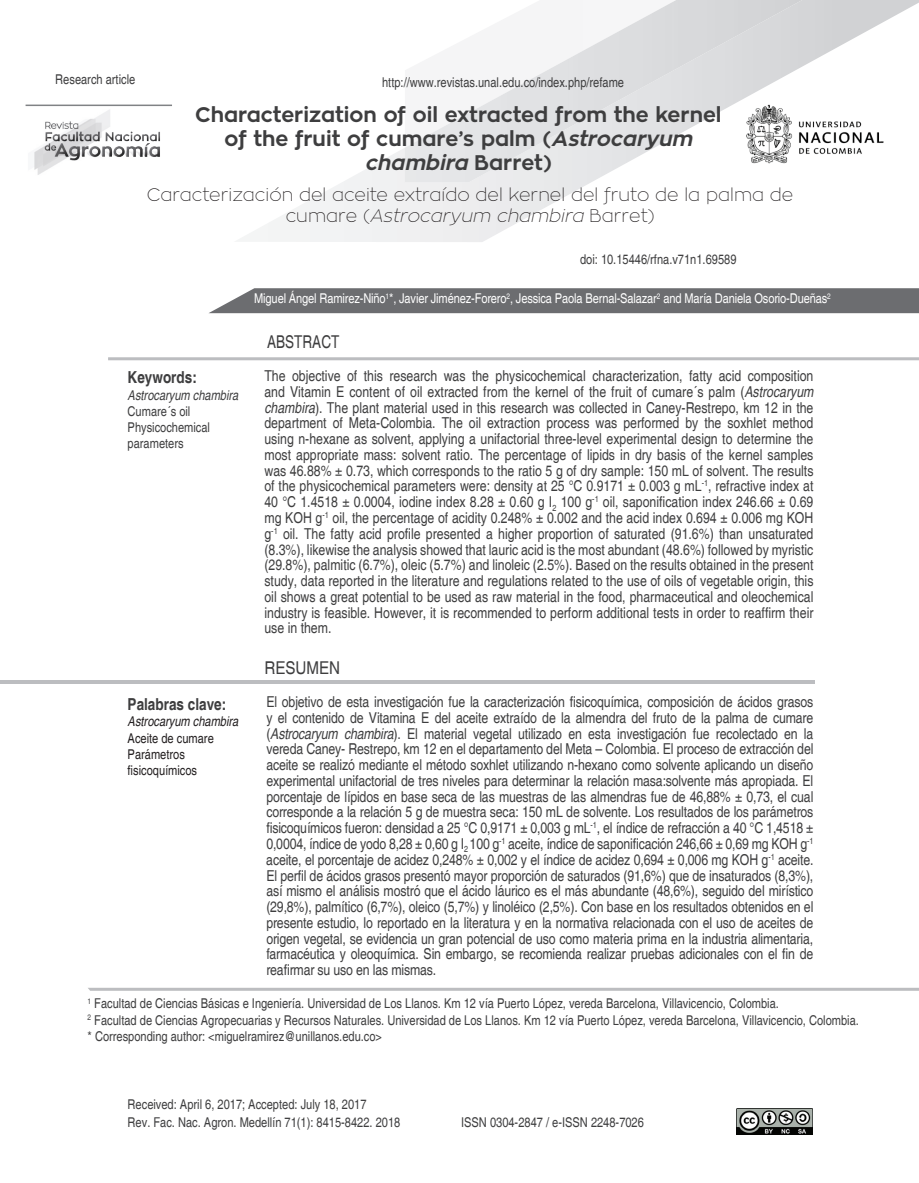
<style>
.page{position:relative;width:919px;height:1183px;background:#fff}
.page>*{position:absolute;margin:0;border:0;box-sizing:border-box;transform-origin:0 0}
.t1{font:700 21px/24px "Zona Pro";color:#3e3e3f;text-align:center}
.t2{font:100 18px/21.6px "Zona Pro";color:#231f20;text-align:center}
.t3{font:condensed 17.7px "Helvetica";color:#3e3e3f;scale:.93 1}
.t4{font:condensed 17.7px "Helvetica";color:#3e3e3f;scale:1.05 1}
.t5{font:700 condensed 16.5px "Helvetica";color:#3e3e3f}
.t6{font:condensed 15px/15.8px "Helvetica";letter-spacing:-.005em;color:#3e3e3f;text-align:justify}
.t7{font:condensed 13.5px/16.2px "Helvetica";color:#3e3e3f}
.t8{font:condensed 13.5px "Helvetica";letter-spacing:-.01em;color:#fff}
.t9{font:condensed 13.5px/16.2px "Helvetica";color:#231f20}
.t10{font:italic condensed 13.5px "Helvetica";color:#3e3e3f}
.t11{font:italic condensed 13.5px "Helvetica";color:#231f20}
.s1{font-style:italic}
</style>
<div class="page">
<svg style="left:88px;top:987px;width:830px;height:3px"></svg>
<img style="left:736px;top:1108px;width:76px;height:26px">
<hr style="left:0;top:680px;width:814px;height:3px;background:#bcbdc0">
<svg style="left:237px;top:0;width:681px;height:242px"></svg>
<img style="left:405px;top:0;width:397px;height:182px">
<img style="left:34px;top:109px;width:126px;height:66px">
<hr style="left:26px;top:104px;width:146px;height:2px;background:#808285">
<img style="left:739px;top:97px;width:147px;height:70px">
<svg style="left:209px;top:288px;width:709px;height:25px;background:#717275"></svg>
<hr style="left:108px;top:357px;width:810px;height:3px;background:#bcbdc0">
<p class="t7" style="left:55px;top:71px;width:81px">Research article</p>
<p class="t7" style="left:382px;top:75px;width:243px">http://www.revistas.unal.edu.co/index.php/refame</p>
<h1 class="t1" style="left:195px;top:103px;width:528px">Characterization of oil extracted from the kernel of the fruit of cumare’s palm (<span class="s1">Astrocaryum chambira</span> B a r r e t )</h1>
<p class="t2" style="left:147px;top:183px;width:648px">Caracterización del aceite extraído del kernel del fruto de la palma de c u m a re (<span class="s1">Astrocaryum chambira</span> B a r ret)</p>
<p class="t7" style="left:580px;top:251px;width:158px">doi: 10.15446/rfna.v71n1.69589</p>
<p class="t8" style="left:254px;top:290px;width:578px">Miguel Ángel Ramirez-Niño<sup>1</sup>*, Javier Jiménez-Forero<sup>2</sup>, Jessica Paola Bernal-Salazar<sup>2</sup> and María Daniela Osorio-Dueñas<sup>2</sup></p>
<p class="t5" style="left:128px;top:367px;width:71px">Keywords:</p>
<p class="t10" style="left:128px;top:386px;width:112px">Astrocaryum chambira</p>
<p class="t7" style="left:128px;top:403px;width:84px">Cumare´s oil<br>Physicochemical parameters</p>
<p class="t3" style="left:267px;top:331px;width:79px">ABSTRACT</p>
<p class="t6" style="left:264px;top:368px;width:550px">The objective of this research was the physicochemical characterization, fatty acid composition and Vitamin E content of oil extracted from the kernel of the fruit of cumare´s palm (<span class="s1">Astrocaryum chambira</span>). The plant material used in this research was collected in Caney-Restrepo, km 12 in the department of Meta-Colombia. The oil extraction process was performed by the soxhlet method using n-hexane as solvent, applying a unifactorial three-level experimental design to determine the most appropriate mass: solvent ratio. The percentage of lipids in dry basis of the kernel samples was 46.88% ± 0.73, which corresponds to the ratio 5 g of dry sample: 150 mL of solvent. The results of the physicochemical parameters were: density at 25 °C 0.9171 ± 0.003 g mL<sup>-1</sup>, refractive index at 40 °C 1.4518 ± 0.0004, iodine index 8.28 ± 0.60 g I<sub>2</sub> 100 g<sup>-1</sup> oil, saponification index 246.66 ± 0.69 mg KOH g<sup>-1</sup> oil, the percentage of acidity 0.248% ± 0.002 and the acid index 0.694 ± 0.006 mg KOH g<sup>-1</sup> oil. The fatty acid profile presented a higher proportion of saturated (91.6%) than unsaturated (8.3%), likewise the analysis showed that lauric acid is the most abundant (48.6%) followed by myristic (29.8%), palmitic (6.7%), oleic (5.7%) and linoleic (2.5%). Based on the results obtained in the present study, data reported in the literature and regulations related to the use of oils of vegetable origin, this oil shows a great potential to be used as raw material in the food, pharmaceutical and oleochemical industry is feasible. However, it is recommended to perform additional tests in order to reaffirm their use in them.</p>
<p class="t4" style="left:264px;top:657px;width:74px">RESUMEN</p>
<p class="t6" style="left:266px;top:694px;width:548px">El objetivo de esta investigación fue la caracterización fisicoquímica, composición de ácidos grasos y el contenido de Vitamina E del aceite extraído de la almendra del fruto de la palma de cumare (<span class="s1">Astrocaryum chambira</span>). El material vegetal utilizado en esta investigación fue recolectado en la vereda Caney- Restrepo, km 12 en el departamento del Meta – Colombia. El proceso de extracción del aceite se realizó mediante el método soxhlet utilizando n-hexano como solvente aplicando un diseño experimental unifactorial de tres niveles para determinar la relación masa:solvente más apropiada. El porcentaje de lípidos en base seca de las muestras de las almendras fue de 46,88% ± 0,73, el cual corresponde a la relación 5 g de muestra seca: 150 mL de solvente. Los resultados de los parámetros fisicoquímicos fueron: densidad a 25 °C 0,9171 ± 0,003 g mL<sup>-1</sup>, el índice de refracción a 40 °C 1,4518 ± 0,0004, índice de yodo 8,28 ± 0,60 g I<sub>2</sub> 100 g<sup>-1</sup> aceite, índice de saponificación 246,66 ± 0,69 mg KOH g<sup>-1 </sup>aceite, el porcentaje de acidez 0,248% ± 0,002 y el índice de acidez 0,694 ± 0,006 mg KOH g<sup>-1</sup> aceite.<br>El perfil de ácidos grasos presentó mayor proporción de saturados (91,6%) que de insaturados (8,3%), así mismo el análisis mostró que el ácido láurico es el más abundante (48,6%), seguido del mirístico (29,8%), palmítico (6,7%), oleico (5,7%) y linoléico (2,5%). Con base en los resultados obtenidos en el presente estudio, lo reportado en la literatura y en la normativa relacionada con el uso de aceites de origen vegetal, se evidencia un gran potencial de uso como materia prima en la industria alimentaria, farmacéutica y oleoquímica. Sin embargo, se recomienda realizar pruebas adicionales con el fin de reafirmar su uso en las mismas.</p>
<p class="t7" style="left:88px;top:995px;width:772px"><sup>1</sup> Facultad de Ciencias Básicas e Ingeniería. Universidad de Los Llanos. Km 12 vía Puerto López, vereda Barcelona, Villavicencio, Colombia.<br><sup>2</sup> Facultad de Ciencias Agropecuarias y Recursos Naturales. Universidad de Los Llanos. Km 12 vía Puerto López, vereda Barcelona, Villavicencio, Colombia. * Corresponding author: &lt;miguelramirez@unillanos.edu.co&gt;</p>
<p class="t5" style="left:128px;top:694px;width:100px">Palabras clave:</p>
<p class="t11" style="left:128px;top:713px;width:112px">Astrocaryum chambira</p>
<p class="t9" style="left:128px;top:729px;width:88px">Aceite de cumare<br>Parámetros fisicoquímicos</p>
<p class="t7" style="left:128px;top:1094px;width:274px;line-height:18px">Received: April 6, 2017; Accepted: July 18, 2017<br>Rev. Fac. Nac. Agron. Medellín 71(1): 8415-8422. 2018</p>
<p class="t7" style="left:461px;top:1113px;width:184px">ISSN 0304-2847 / e-ISSN 2248-7026</p>
</div>
